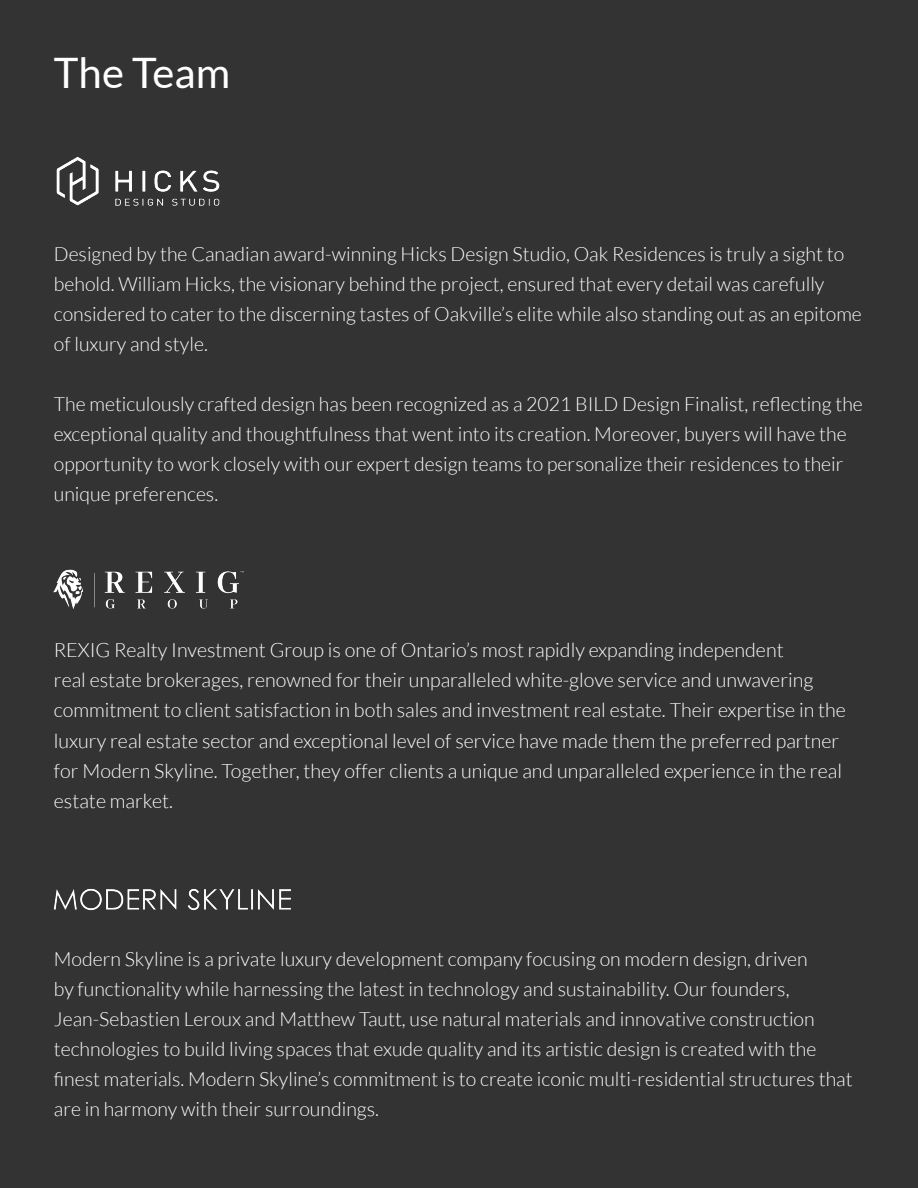
<style>
.page{position:relative;width:918px;height:1188px;background:#323332}
.page>*{position:absolute;margin:0;border:0;box-sizing:border-box;transform-origin:0 0}
.t1{font:42px "Lato";color:#fff}
.t2{font:300 19.65px/30.3px "Lato";color:#fff}
.t3{font:300 19.5px/30px "Lato";color:#fff}
</style>
<div class="page">
<img style="left:54px;top:570px;width:189px;height:39px">
<img style="left:53px;top:889px;width:238px;height:22px">
<img style="left:56px;top:157px;width:164px;height:49px">
<p class="t1" style="left:54px;top:49px;width:178px">The Team</p>
<p class="t3" style="left:54px;top:239px;width:810px">Designed by the Canadian award-winning Hicks Design Studio, Oak Residences is truly a sight to behold. William Hicks, the visionary behind the project, ensured that every detail was carefully considered to cater to the discerning tastes of Oakville’s elite while also standing out as an epitome of luxury and style.</p>
<p class="t3" style="left:54px;top:389px;width:811px">The meticulously crafted design has been recognized as a 2021 BILD Design Finalist, reflecting the exceptional quality and thoughtfulness that went into its creation. Moreover, buyers will have the opportunity to work closely with our expert design teams to personalize their residences to their unique preferences.</p>
<p class="t2" style="left:54px;top:635px;width:794px">REXIG Realty Investment Group is one of Ontario’s most rapidly expanding independent<br>real estate brokerages, renowned for their unparalleled white-glove service and unwavering commitment to client satisfaction in both sales and investment real estate. Their expertise in the luxury real estate sector and exceptional level of service have made them the preferred partner for Modern Skyline. Together, they offer clients a unique and unparalleled experience in the real estate market.</p>
<p class="t3" style="left:54px;top:944px;width:800px">Modern Skyline is a private luxury development company focusing on modern design, driven<br>by functionality while harnessing the latest in technology and sustainability. Our founders, Jean-Sebastien Leroux and Matthew Tautt, use natural materials and innovative construction technologies to build living spaces that exude quality and its artistic design is created with the finest materials. Modern Skyline’s commitment is to create iconic multi-residential structures that are in harmony with their surroundings.</p>
</div>
